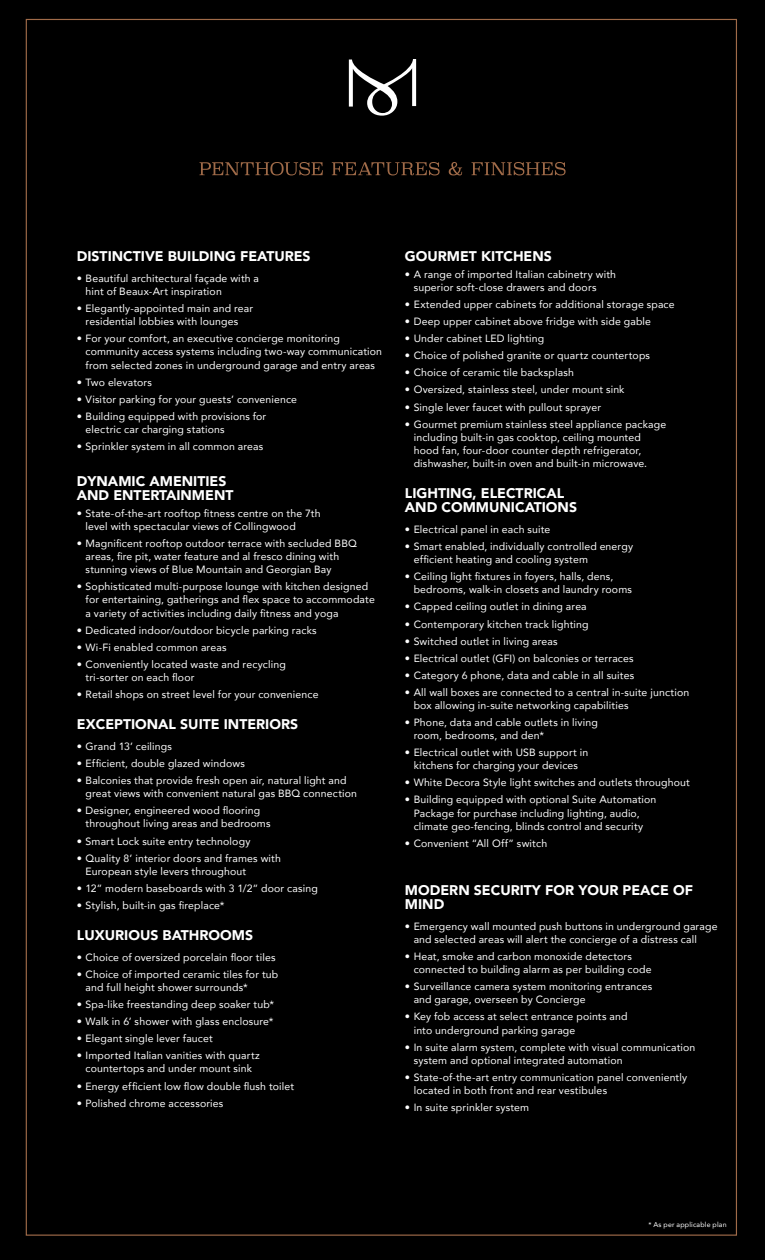
<style>
.page{position:relative;width:765px;height:1260px;background:#000}
.page>*{position:absolute;margin:0;border:0;box-sizing:border-box;transform-origin:0 0}
.SUB_USE{font:900 14px/14px "Avenir";color:#fff}
.BODY_USE{font:900 14px/14px "Avenir";color:#fff}
.t1{font:10.5px/13.1px "Avenir";letter-spacing:.015em;color:#fff}
.BODY_USE-2{font:7px "Avenir";letter-spacing:.025em;color:#fff}
</style>
<div class="page">
<svg style="left:349px;top:59px;width:68px;height:57px"></svg>
<svg style="left:199px;top:162px;width:367px;height:13px"></svg>
<p class="SUB_USE" style="left:77px;top:249px;width:235px">DISTINCTIVE BUILDING FEATURES</p>
<p class="t1" style="left:86px;top:271px;width:175px;text-indent:-9px">• Beautiful architectural façade with a hint of Beaux-Art inspiration</p>
<p class="t1" style="left:77px;top:302px;width:178px;text-align:center">• Elegantly-appointed main and rear residential lobbies with lounges</p>
<p class="t1" style="left:86px;top:332px;width:298px;text-indent:-9px">• For your comfort, an executive concierge monitoring community access systems including two-way communication from selected zones in underground garage and entry areas</p>
<p class="t1" style="left:77px;top:375px;width:77px">• Two elevators</p>
<p class="t1" style="left:77px;top:392px;width:222px">• Visitor parking for your guests’ convenience</p>
<p class="t1" style="left:86px;top:409px;width:182px;text-indent:-9px">• Building equipped with provisions for electric car charging stations</p>
<p class="t1" style="left:77px;top:439px;width:188px">• Sprinkler system in all common areas</p>
<p class="BODY_USE" style="left:77px;top:474px;width:158px">DYNAMIC AMENITIES<br>AND ENTERTAINMENT</p>
<p class="t1" style="left:86px;top:506px;width:236px;text-indent:-9px">• State-of-the-art rooftop fitness centre on the 7th level with spectacular views of Collingwood</p>
<p class="t1" style="left:86px;top:537px;width:273px;text-indent:-9px">• Magnificent rooftop outdoor terrace with secluded BBQ areas, fire pit, water feature and al fresco dining with stunning views of Blue Mountain and Georgian Bay</p>
<p class="t1" style="left:86px;top:580px;width:291px;text-indent:-9px">• Sophisticated multi-purpose lounge with kitchen designed for entertaining, gatherings and flex space to accommodate a variety of activities including daily fitness and yoga</p>
<p class="t1" style="left:77px;top:623px;width:241px">• Dedicated indoor/outdoor bicycle parking racks</p>
<p class="t1" style="left:77px;top:640px;width:151px">• Wi-Fi enabled common areas</p>
<p class="t1" style="left:86px;top:657px;width:202px;text-indent:-9px">• Conveniently located waste and recycling tri-sorter on each floor</p>
<p class="t1" style="left:77px;top:687px;width:243px">• Retail shops on street level for your convenience</p>
<p class="SUB_USE" style="left:77px;top:717px;width:223px">EXCEPTIONAL SUITE INTERIORS</p>
<p class="t1" style="left:77px;top:740px;width:97px">• Grand 13’ ceilings</p>
<p class="t1" style="left:77px;top:757px;width:170px">• Efficient, double glazed windows</p>
<p class="t1" style="left:86px;top:774px;width:273px;text-indent:-9px">• Balconies that provide fresh open air, natural light and great views with convenient natural gas BBQ connection</p>
<p class="t1" style="left:86px;top:804px;width:186px;text-indent:-9px">• Designer, engineered wood flooring throughout living areas and bedrooms</p>
<p class="t1" style="left:77px;top:834px;width:175px">• Smart Lock suite entry technology</p>
<p class="t1" style="left:86px;top:851px;width:197px;text-indent:-9px">• Quality 8’ interior doors and frames with<br>European style levers throughout</p>
<p class="t1" style="left:77px;top:881px;width:243px">• 12” modern baseboards with 3 1/2” door casing</p>
<p class="t1" style="left:77px;top:898px;width:149px">• Stylish, built-in gas fireplace*</p>
<p class="SUB_USE" style="left:77px;top:928px;width:178px">LUXURIOUS BATHROOMS</p>
<p class="t1" style="left:77px;top:950px;width:200px">• Choice of oversized porcelain floor tiles</p>
<p class="t1" style="left:86px;top:967px;width:194px;text-indent:-9px">• Choice of imported ceramic tiles for tub and full height shower surrounds*</p>
<p class="t1" style="left:77px;top:998px;width:199px">• Spa-like freestanding deep soaker tub*</p>
<p class="t1" style="left:77px;top:1015px;width:198px">• Walk in 6’ shower with glass enclosure*</p>
<p class="t1" style="left:77px;top:1032px;width:137px">• Elegant single lever faucet</p>
<p class="t1" style="left:77px;top:1049px;width:184px;text-align:center">• Imported Italian vanities with quartz countertops and under mount sink</p>
<p class="t1" style="left:77px;top:1079px;width:219px">• Energy efficient low flow double flush toilet</p>
<p class="t1" style="left:77px;top:1096px;width:148px">• Polished chrome accessories</p>
<p class="BODY_USE" style="left:405px;top:249px;width:148px">GOURMET KITCHENS</p>
<p class="t1" style="left:414px;top:267px;width:204px;text-indent:-9px">• A range of imported Italian cabinetry with superior soft-close drawers and doors</p>
<p class="t1" style="left:405px;top:298px;width:271px">• Extended upper cabinets for additional storage space</p>
<p class="t1" style="left:405px;top:315px;width:248px">• Deep upper cabinet above fridge with side gable</p>
<p class="t1" style="left:405px;top:332px;width:141px">• Under cabinet LED lighting</p>
<p class="t1" style="left:405px;top:349px;width:247px">• Choice of polished granite or quartz countertops</p>
<p class="t1" style="left:405px;top:366px;width:171px">• Choice of ceramic tile backsplash</p>
<p class="t1" style="left:405px;top:383px;width:221px">• Oversized, stainless steel, under mount sink</p>
<p class="t1" style="left:405px;top:400px;width:198px">• Single lever faucet with pullout sprayer</p>
<p class="t1" style="left:414px;top:417px;width:254px;text-indent:-9px">• Gourmet premium stainless steel appliance package including built-in gas cooktop, ceiling mounted hood fan, four-door counter depth refrigerator, dishwasher, built-in oven and built-in microwave.</p>
<p class="SUB_USE" style="left:405px;top:486px;width:174px">LIGHTING, ELECTRICAL<br>AND COMMUNICATIONS</p>
<p class="t1" style="left:405px;top:523px;width:147px">• Electrical panel in each suite</p>
<p class="t1" style="left:414px;top:540px;width:221px;text-indent:-9px">• Smart enabled, individually controlled energy efficient heating and cooling system</p>
<p class="t1" style="left:414px;top:570px;width:220px;text-indent:-9px">• Ceiling light fixtures in foyers, halls, dens, bedrooms, walk-in closets and laundry rooms</p>
<p class="t1" style="left:405px;top:600px;width:183px">• Capped ceiling outlet in dining area</p>
<p class="t1" style="left:405px;top:617px;width:185px">• Contemporary kitchen track lighting</p>
<p class="t1" style="left:405px;top:634px;width:154px">• Switched outlet in living areas</p>
<p class="t1" style="left:405px;top:651px;width:230px">• Electrical outlet (GFI) on balconies or terraces</p>
<p class="t1" style="left:405px;top:668px;width:231px">• Category 6 phone, data and cable in all suites</p>
<p class="t1" style="left:414px;top:685px;width:277px;text-indent:-9px">• All wall boxes are connected to a central in-suite junction box allowing in-suite networking capabilities</p>
<p class="t1" style="left:414px;top:715px;width:186px;text-indent:-9px">• Phone, data and cable outlets in living room, bedrooms, and den*</p>
<p class="t1" style="left:405px;top:746px;width:185px;text-align:center">• Electrical outlet with USB support in kitchens for charging your devices</p>
<p class="t1" style="left:405px;top:776px;width:287px">• White Decora Style light switches and outlets throughout</p>
<p class="t1" style="left:414px;top:793px;width:244px;text-indent:-9px">• Building equipped with optional Suite Automation<br>Package for purchase including lighting, audio, climate geo-fencing, blinds control and security</p>
<p class="t1" style="left:405px;top:836px;width:144px">• Convenient “All Off” switch</p>
<p class="SUB_USE" style="left:405px;top:883px;width:290px">MODERN SECURITY FOR YOUR PEACE OF<br>MIND</p>
<p class="t1" style="left:414px;top:919px;width:305px;text-indent:-9px">• Emergency wall mounted push buttons in underground garage and selected areas will alert the concierge of a distress call</p>
<p class="t1" style="left:414px;top:950px;width:239px;text-indent:-9px">• Heat, smoke and carbon monoxide detectors connected to building alarm as per building code</p>
<p class="t1" style="left:414px;top:980px;width:240px;text-indent:-9px">• Surveillance camera system monitoring entrances and garage, overseen by Concierge</p>
<p class="t1" style="left:414px;top:1010px;width:215px;text-indent:-9px">• Key fob access at select entrance points and into underground parking garage</p>
<p class="t1" style="left:414px;top:1040px;width:283px;text-indent:-9px">• In suite alarm system, complete with visual communication system and optional integrated automation</p>
<p class="t1" style="left:414px;top:1070px;width:275px;text-indent:-9px">• State-of-the-art entry communication panel conveniently located in both front and rear vestibules</p>
<p class="t1" style="left:405px;top:1100px;width:126px">• In suite sprinkler system</p>
<p class="BODY_USE-2" style="left:648px;top:1218px;width:80px">* As per applicable plan</p>
</div>
